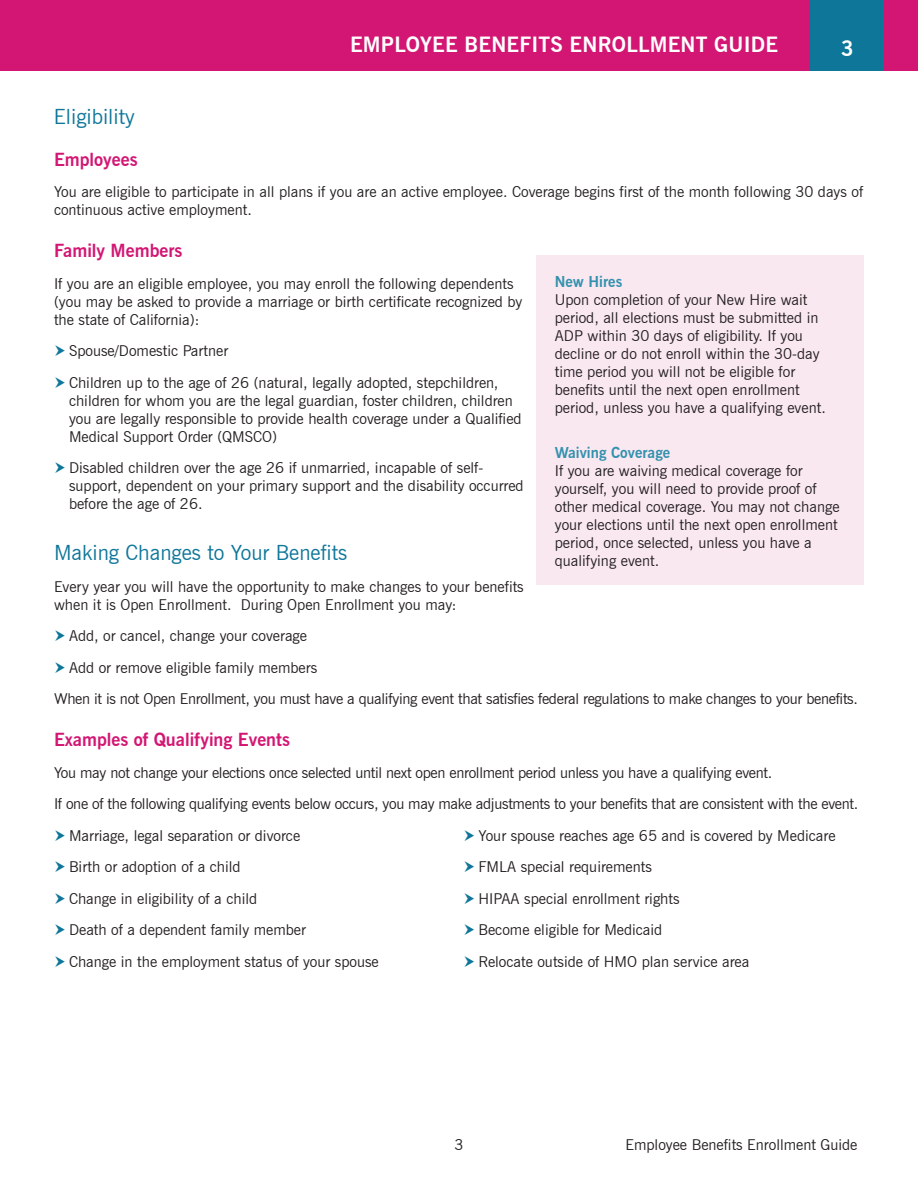
<style>
.page{position:relative;width:918px;height:1188px;background:#fff}
.page>*{position:absolute;margin:0;border:0;box-sizing:border-box;transform-origin:0 0}
.t1{font:21px "News Gothic BT";color:#0e7699}
.t2{font:700 21px "News Gothic BT";letter-spacing:.01em;color:#fff}
.t3{font:700 18px "News Gothic BT";color:#d31673}
.t4{font:15px/18px "News Gothic BT";color:#231f20}
.t5{font:15px "News Gothic BT";letter-spacing:-.02em;color:#231f20}
.t6{font:700 15px "News Gothic BT";color:#3291ad}
</style>
<div class="page">
<div style="left:0;top:0;width:918px;height:71px;background:#d31673"></div>
<div style="left:810px;top:0;width:74px;height:71px;background:#0e7699"></div>
<div style="left:537px;top:256px;width:327px;height:329px;background:#fae8f1"></div>
<h1 class="t2" style="left:350px;top:32px;width:430px">EMPLOYEE BENEFITS ENROLLMENT GUIDE</h1>
<h1 class="t2" style="left:841px;top:35px;width:14px">3</h1>
<h1 class="t1" style="left:54px;top:104px;width:82px">Eligibility</h1>
<p class="t3" style="left:54px;top:148px;width:85px">Employees</p>
<p class="t4" style="left:54px;top:183px;width:811px">You are eligible to participate in all plans if you are an active employee. Coverage begins first of the month following 30 days of continuous active employment.</p>
<p class="t3" style="left:54px;top:240px;width:130px">Family Members</p>
<p class="t4" style="left:54px;top:274px;width:470px">If you are an eligible employee, you may enroll the following dependents (you may be asked to provide a marriage or birth certificate recognized by the state of California):</p>
<p class="t4" style="left:69px;top:335px;width:431px;line-height:31.5px">Spouse/Domestic Partner<br>Children up to the age of 26 (natural, legally adopted, stepchildren,</p>
<p class="t4" style="left:69px;top:391px;width:454px">children for whom you are the legal guardian, foster children, children you are legally responsible to provide health coverage under a Qualified<br>Medical Support Order (QMSCO)</p>
<p class="t4" style="left:69px;top:459px;width:456px">Disabled children over the age 26 if unmarried, incapable of self&shy;support, dependent on your primary support and the disability occurred before the age of 26.</p>
<h1 class="t1" style="left:54px;top:540px;width:295px">Making Changes to Your Benefits</h1>
<p class="t4" style="left:54px;top:577px;width:471px">Every year you will have the opportunity to make changes to your benefits when it is Open Enrollment. During Open Enrollment you may:</p>
<p class="t4" style="left:69px;top:627px;width:240px">Add, or cancel, change your coverage</p>
<p class="t4" style="left:69px;top:658px;width:250px">Add or remove eligible family members</p>
<p class="t5" style="left:54px;top:690px;width:803px">When it is not Open Enrollment, you must have a qualifying event that satisfies federal regulations to make changes to your benefits.</p>
<p class="t3" style="left:54px;top:729px;width:237px">Examples of Qualifying Events</p>
<p class="t5" style="left:54px;top:763px;width:717px">You may not change your elections once selected until next open enrollment period unless you have a qualifying event.</p>
<p class="t5" style="left:54px;top:795px;width:803px">If one of the following qualifying events below occurs, you may make adjustments to your benefits that are consistent with the event.</p>
<p class="t4" style="left:69px;top:826px;width:233px">Marriage, legal separation or divorce</p>
<p class="t4" style="left:69px;top:858px;width:173px">Birth or adoption of a child</p>
<p class="t4" style="left:69px;top:889px;width:190px">Change in eligibility of a child</p>
<p class="t4" style="left:69px;top:921px;width:238px">Death of a dependent family member</p>
<p class="t4" style="left:69px;top:952px;width:311px">Change in the employment status of your spouse</p>
<p class="t6" style="left:555px;top:272px;width:69px">New Hires</p>
<p class="t4" style="left:555px;top:290px;width:269px">Upon completion of your New Hire wait period, all elections must be submitted in ADP within 30 days of eligibility. If you decline or do not enroll within the 30-day time period you will not be eligible for benefits until the next open enrollment period, unless you have a qualifying event.</p>
<p class="t6" style="left:555px;top:443px;width:117px">Waiving Coverage</p>
<p class="t4" style="left:555px;top:461px;width:286px">If you are waiving medical coverage for yourself, you will need to provide proof of other medical coverage. You may not change your elections until the next open enrollment period, once selected, unless you have a qualifying event.</p>
<p class="t4" style="left:478px;top:819px;width:359px;line-height:31.5px">Your spouse reaches age 65 and is covered by Medicare FMLA special requirements<br>HIPAA special enrollment rights<br>Become eligible for Medicaid<br>Relocate outside of HMO plan service area</p>
<p class="t4" style="left:454px;top:1135px;width:11px">3</p>
<p class="t4" style="left:626px;top:1135px;width:233px">Employee Benefits Enrollment Guide</p>
</div>
